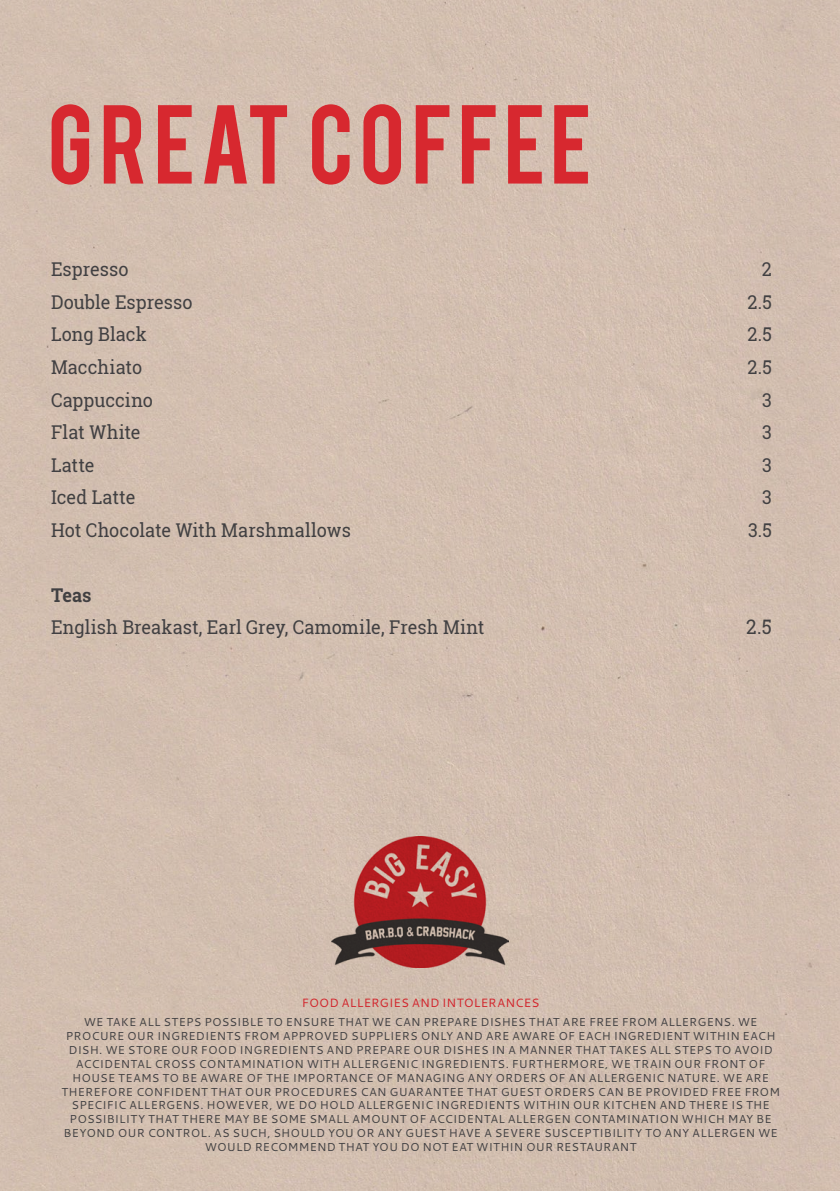
<style>
.page{position:relative;width:840px;height:1191px;background:#fff}
.page>*{position:absolute;margin:0;border:0;box-sizing:border-box;transform-origin:0 0}
.t1{font:88px "Bebas";letter-spacing:.05em;color:#d7282f}
.t2{font:20px "Roboto Slab";color:#414042;scale:.95 1}
.t3{font:19px "Roboto Slab";letter-spacing:.005em;color:#414042;scale:.95 1}
.t4{font:700 19px "Roboto Slab";color:#414042;scale:.95 1}
.t5{font:12px "Cantarell";letter-spacing:.015em;color:#d2232a}
.t6{font:11.6px/13.8px "Cantarell";letter-spacing:.02em;color:#414042;text-align:center}
</style>
<div class="page">
<div style="left:0;top:0;width:839px;height:1191px;background:#d3beb0"></div>
<img style="left:331px;top:837px;width:177px;height:131px">
<h1 class="t1" style="left:48px;top:80px;width:545px">GREAT COFFEE</h1>
<h3 class="t3" style="left:51px;top:256px;width:83px">Espresso</h3>
<h3 class="t3" style="left:761px;top:256px;width:12px">2</h3>
<h3 class="t3" style="left:51px;top:289px;width:150px">Double Espresso</h3>
<h3 class="t3" style="left:747px;top:289px;width:27px">2.5</h3>
<h3 class="t3" style="left:51px;top:321px;width:102px">Long Black</h3>
<h3 class="t3" style="left:747px;top:321px;width:27px">2.5</h3>
<h3 class="t3" style="left:51px;top:354px;width:97px">Macchiato</h3>
<h3 class="t3" style="left:747px;top:354px;width:27px">2.5</h3>
<h3 class="t3" style="left:51px;top:386px;width:109px">Cappuccino</h3>
<h3 class="t3" style="left:761px;top:386px;width:12px">3</h3>
<h3 class="t3" style="left:51px;top:419px;width:96px">Flat White</h3>
<h3 class="t3" style="left:761px;top:419px;width:12px">3</h3>
<h3 class="t3" style="left:51px;top:451px;width:47px">Latte</h3>
<h3 class="t3" style="left:761px;top:451px;width:12px">3</h3>
<h3 class="t3" style="left:51px;top:484px;width:90px">Iced Latte</h3>
<h3 class="t3" style="left:761px;top:484px;width:12px">3</h3>
<h3 class="t3" style="left:51px;top:517px;width:317px">Hot Chocolate With Marshmallows</h3>
<h3 class="t3" style="left:747px;top:517px;width:27px">3.5</h3>
<h3 class="t4" style="left:51px;top:582px;width:44px">Teas</h3>
<h3 class="t3" style="left:51px;top:614px;width:457px">English Breakast, Earl Grey, Camomile, Fresh Mint</h3>
<h2 class="t2" style="left:745px;top:613px;width:28px">2.5</h2>
<p class="t5" style="left:302px;top:994px;width:239px">FOOD ALLERGIES AND INTOLERANCES</p>
<p class="t6" style="left:61px;top:1015px;width:719px">WE TAKE ALL STEPS POSSIBLE TO ENSURE THAT WE CAN PREPARE DISHES THAT ARE FREE FROM ALLERGENS. WE PROCURE OUR INGREDIENTS FROM APPROVED SUPPLIERS ONLY AND ARE AWARE OF EACH INGREDIENT WITHIN EACH DISH. WE STORE OUR FOOD INGREDIENTS AND PREPARE OUR DISHES IN A MANNER THAT TAKES ALL STEPS TO AVOID ACCIDENTAL CROSS CONTAMINATION WITH ALLERGENIC INGREDIENTS. FURTHERMORE, WE TRAIN OUR FRONT OF HOUSE TEAMS TO BE AWARE OF THE IMPORTANCE OF MANAGING ANY ORDERS OF AN ALLERGENIC NATURE. WE ARE THEREFORE CONFIDENT THAT OUR PROCEDURES CAN GUARANTEE THAT GUEST ORDERS CAN BE PROVIDED FREE FROM SPECIFIC ALLERGENS. HOWEVER, WE DO HOLD ALLERGENIC INGREDIENTS WITHIN OUR KITCHEN AND THERE IS THE POSSIBILITY THAT THERE MAY BE SOME SMALL AMOUNT OF ACCIDENTAL ALLERGEN CONTAMINATION WHICH MAY BE BEYOND OUR CONTROL. AS SUCH, SHOULD YOU OR ANY GUEST HAVE A SEVERE SUSCEPTIBILITY TO ANY ALLERGEN WE WOULD RECOMMEND THAT YOU DO NOT EAT WITHIN OUR RESTAURANT</p>
</div>
